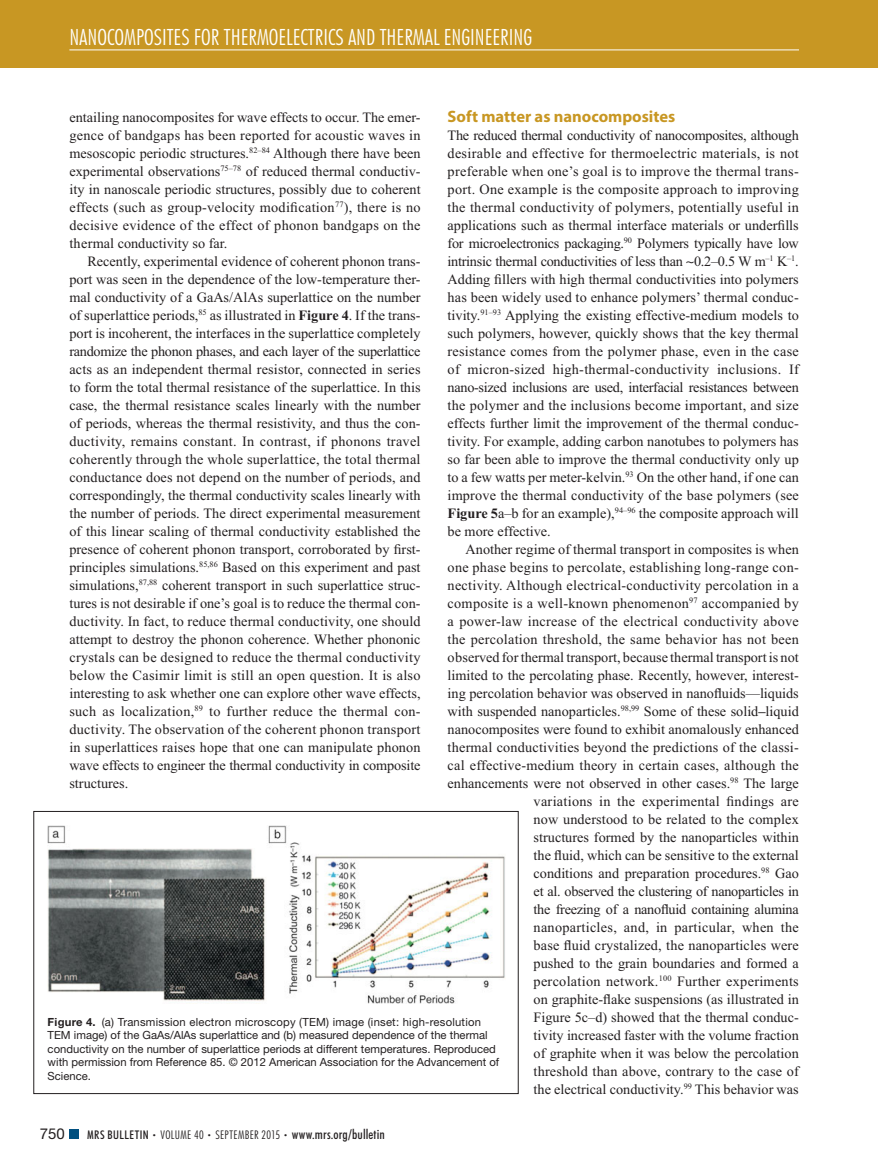
<style>
.page{position:relative;width:878px;height:1175px;background:#fff}
.page>*{position:absolute;margin:0;border:0;box-sizing:border-box;transform-origin:0 0}
.t1{font:300 condensed 22.5px "Futura BT";color:#fff}
.t2{font:700 16.5px "Myriad Pro";color:#c89723}
.t3{font:15px "Helvetica Neue LT Std";color:#231f20}
.t4{font:14.25px/18px "Times New Roman";color:#231f20;text-align:justify}
.t5{font:300 condensed 12px "Futura BT";letter-spacing:.03em;color:#231f20}
.t6{font:11.25px/13.5px "Helvetica Neue LT Std";color:#231f20}
.s1{font-family:"Tn Q"}
.s2{font-weight:700}
.s3{font-weight:500}
.s4{font-size:7.5px}
.s5{font-weight:500;font-size:13.5px}
</style>
<div class="page">
<div style="left:0;top:0;width:878px;height:68px;background:#c89723"></div>
<hr style="left:69px;top:50px;width:730px;height:1px;background:#fff">
<div style="left:69px;top:1130px;width:9px;height:8px;background:#005080"></div>
<img style="left:48px;top:825px;width:457px;height:178px">
<div style="left:33px;top:811px;width:485px;height:283px;border:1px solid #231f20"></div>
<h1 class="t1" style="left:69px;top:29px;width:464px">NANOCOMPOSITES FOR THERMOELECTRICS AND THERMAL ENGINEERING</h1>
<p class="t2" style="left:447px;top:110px;width:229px">Soft matter as nanocomposites</p>
<p class="t4" style="left:447px;top:127px;width:353px">The reduced thermal conductivity of nanocomposites, although desirable and effective for thermoelectric materials, is not preferable when one’s goal is to improve the thermal trans&shy;port. One example is the composite approach to improving the thermal conductivity of polymers, potentially useful in applications such as thermal interface materials or underfills for microelectronics packaging. <sup>90</sup> Polymers typically have low intrinsic thermal conductivities of less than <span class="s1">∼</span> 0.2–0.5 W m <sup>–1</sup> K <sup>–1</sup> .<br>Adding fillers with high thermal conductivities into polymers has been widely used to enhance polymers’ thermal conduc&shy;tivity. <sup>91</sup> <sup>–</sup> <sup>93</sup> Applying the existing effective-medium models to such polymers, however, quickly shows that the key thermal resistance comes from the polymer phase, even in the case of micron-sized high-thermal-conductivity inclusions. If nano-sized inclusions are used, interfacial resistances between the polymer and the inclusions become important, and size effects further limit the improvement of the thermal conduc&shy;tivity. For example, adding carbon nanotubes to polymers has so far been able to improve the thermal conductivity only up to a few watts per meter-kelvin. <sup>93</sup> On the other hand, if one can improve the thermal conductivity of the base polymers (see <span class="s2">Figure 5</span> a–b for an example), <sup>94</sup> <sup>–</sup> <sup>96</sup> the composite approach will be more effective.</p>
<p class="t4" style="left:447px;top:541px;width:353px;text-align:right">Another regime of thermal transport in composites is when one phase begins to percolate, establishing long-range con&shy;nectivity. Although electrical-conductivity percolation in a composite is a well-known phenomenon <sup>97</sup> accompanied by a power-law increase of the electrical conductivity above the percolation threshold, the same behavior has not been observed for thermal transport, because thermal transport is not limited to the percolating phase. Recently, however, interest&shy;ing percolation behavior was observed in nanofluids—liquids with suspended nanoparticles. <sup>98</sup> <sup>,</sup> <sup>99</sup> Some of these solid <span class="s2">–</span> liquid nanocomposites were found to exhibit anomalously enhanced thermal conductivities beyond the predictions of the classi&shy;cal effective-medium theory in certain cases, although the enhancements were not observed in other cases. <sup>98</sup> The large variations in the experimental findings are<br>now understood to be related to the complex<br>structures formed by the nanoparticles within<br>the fluid, which can be sensitive to the external<br>conditions and preparation procedures. <sup>98</sup> Gao<br>et al. observed the clustering of nanoparticles in<br>the freezing of a nanofluid containing alumina nanoparticles, and, in particular, when the<br>base fluid crystalized, the nanoparticles were<br>pushed to the grain boundaries and formed a<br>percolation network. <sup>100</sup> Further experiments<br>on graphite-flake suspensions (as illustrated in<br>Figure 5c–d ) showed that the thermal conduc-<br>tivity increased faster with the volume fraction<br>of graphite when it was below the percolation<br>threshold than above, contrary to the case of<br>the electrical conductivity. <sup>99</sup> This behavior was</p>
<p class="t4" style="left:69px;top:109px;width:353px">entailing nanocomposites for wave effects to occur. The emer&shy;gence of bandgaps has been reported for acoustic waves in mesoscopic periodic structures. <sup>82</sup> <sup>–</sup> <sup>84</sup> Although there have been experimental observations <sup>75</sup> <sup>–</sup> <sup>78</sup> of reduced thermal conductiv&shy;ity in nanoscale periodic structures, possibly due to coherent effects (such as group-velocity modification <sup>77</sup> ), there is no decisive evidence of the effect of phonon bandgaps on the thermal conductivity so far.</p>
<p class="t4" style="left:69px;top:253px;width:353px;text-indent:18px">Recently, experimental evidence of coherent phonon trans&shy;port was seen in the dependence of the low-temperature ther&shy;mal conductivity of a GaAs/AlAs superlattice on the number of superlattice periods, <sup>85</sup> as illustrated in <span class="s2">Figure 4</span> . If the trans&shy;port is incoherent, the interfaces in the superlattice completely randomize the phonon phases, and each layer of the superlattice acts as an independent thermal resistor, connected in series to form the total thermal resistance of the superlattice. In this case, the thermal resistance scales linearly with the number of periods, whereas the thermal resistivity, and thus the con&shy;ductivity, remains constant. In contrast, if phonons travel coherently through the whole superlattice, the total thermal conductance does not depend on the number of periods, and correspondingly, the thermal conductivity scales linearly with the number of periods. The direct experimental measurement of this linear scaling of thermal conductivity established the presence of coherent phonon transport, corroborated by first&shy;principles simulations. <sup>85</sup> <sup>,</sup> <sup>86</sup> Based on this experiment and past simulations, <sup>87</sup> <sup>,</sup> <sup>88</sup> coherent transport in such superlattice struc&shy;tures is not desirable if one’s goal is to reduce the thermal con&shy;ductivity. In fact, to reduce thermal conductivity, one should attempt to destroy the phonon coherence. Whether phononic crystals can be designed to reduce the thermal conductivity below the Casimir limit is still an open question. It is also interesting to ask whether one can explore other wave effects, such as localization, <sup>89</sup> to further reduce the thermal con&shy;ductivity. The observation of the coherent phonon transport in superlattices raises hope that one can manipulate phonon wave effects to engineer the thermal conductivity in composite structures.</p>
<p class="t6" style="left:48px;top:1016px;width:453px"><span class="s2">Figure 4.</span> (a) Transmission electron microscopy (TEM) image (inset: high-resolution TEM image) of the GaAs/AlAs superlattice and (b) measured dependence of the thermal conductivity on the number of superlattice periods at different temperatures. Reproduced with permission from Reference 85. © 2012 American Association for the Advancement of Science.</p>
<p class="t3" style="left:40px;top:1128px;width:27px">750</p>
<p class="t5" style="left:87px;top:1130px;width:299px"><span class="s3">MRS BULLETIN</span> <span class="s4">•</span> VOLUME 40 <span class="s4">•</span> SEPTEMBER 2015 <span class="s4">•</span> <span class="s5">www.mrs.org/bulletin</span></p>
</div>
